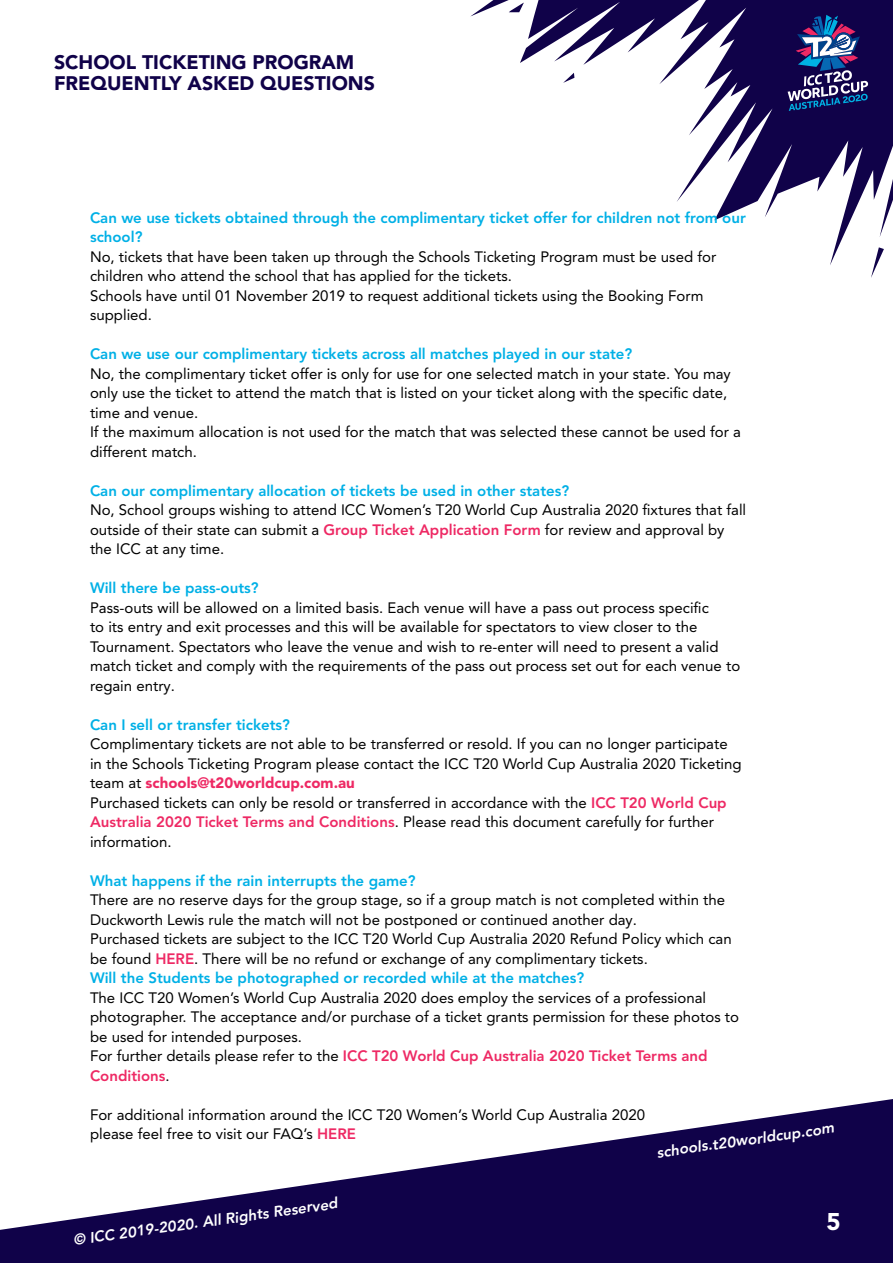
<style>
.page{position:relative;width:893px;height:1263px;background:#fff}
.page>*{position:absolute;margin:0;border:0;box-sizing:border-box;transform-origin:0 0}
.t1{font:900 24px "Avenir LT Pro";color:#fff}
.t2{font:900 19.5px/21px "Avenir LT Pro";color:#100249}
.t3{font:15px/19.5px "Avenir LT Pro";color:#000}
.t4{font:800 15px/19.5px "Avenir LT Pro";color:#00b0e6}
.t5{font:800 15px "Avenir LT Pro";color:#fff}
.s1{font-weight:800;color:#ee2964}
.s2{font-weight:900;color:#ee2964}
.s3{font-weight:800;color:#00b0e6}
</style>
<div class="page">
<svg style="left:0;top:1099px;width:893px;height:164px;fill:#100249"></svg>
<svg style="left:470px;top:0;width:423px;height:265px"></svg>
<svg style="left:509px;top:3px;width:15px;height:9px"></svg>
<svg style="left:563px;top:73px;width:11px;height:10px"></svg>
<svg style="left:879px;top:169px;width:14px;height:70px"></svg>
<svg style="left:871px;top:247px;width:13px;height:31px"></svg>
<svg style="left:788px;top:15px;width:80px;height:96px;background:#3b3f79"></svg>
<h2 class="t2" style="left:54px;top:51px;width:323px">SCHOOL TICKETING PROGRAM<br>FREQUENTLY ASKED QUESTIONS</h2>
<p class="t4" style="left:90px;top:208px;width:657px">Can we use tickets obtained through the complimentary ticket offer for children not from our school?</p>
<p class="t3" style="left:90px;top:247px;width:628px">No, tickets that have been taken up through the Schools Ticketing Program must be used for children who attend the school that has applied for the tickets.<br>Schools have until 01 November 2019 to request additional tickets using the Booking Form supplied.</p>
<p class="t4" style="left:90px;top:344px;width:544px">Can we use our complimentary tickets across all matches played in our state?</p>
<p class="t3" style="left:90px;top:364px;width:652px">No, the complimentary ticket offer is only for use for one selected match in your state. You may only use the ticket to attend the match that is listed on your ticket along with the specific date, time and venue.<br>If the maximum allocation is not used for the match that was selected these cannot be used for a different match.</p>
<p class="t4" style="left:90px;top:481px;width:481px">Can our complimentary allocation of tickets be used in other states?</p>
<p class="t3" style="left:90px;top:500px;width:658px">No, School groups wishing to attend ICC Women’s T20 World Cup Australia 2020 fixtures that fall outside of their state can submit a <span class="s1">Group Ticket Application Form</span> for review and approval by the ICC at any time.</p>
<p class="t4" style="left:90px;top:578px;width:170px">Will there be pass-outs?</p>
<p class="t3" style="left:90px;top:598px;width:652px">Pass-outs will be allowed on a limited basis. Each venue will have a pass out process specific<br>to its entry and exit processes and this will be available for spectators to view closer to the Tournament. Spectators who leave the venue and wish to re-enter will need to present a valid match ticket and comply with the requirements of the pass out process set out for each venue to regain entry.</p>
<p class="t4" style="left:90px;top:715px;width:202px">Can I sell or transfer tickets?</p>
<p class="t3" style="left:90px;top:734px;width:653px">Complimentary tickets are not able to be transferred or resold. If you can no longer participate in the Schools Ticketing Program please contact the ICC T20 World Cup Australia 2020 Ticketing team at <span class="s2">schools@t20worldcup.com.au<br></span>Purchased tickets can only be resold or transferred in accordance with the <span class="s1">ICC T20 World Cup Australia 2020 Ticket Terms and Conditions</span>. Please read this document carefully for further information.</p>
<p class="t4" style="left:90px;top:871px;width:327px">What happens if the rain interrupts the game?</p>
<p class="t3" style="left:90px;top:890px;width:643px">There are no reserve days for the group stage, so if a group match is not completed within the Duckworth Lewis rule the match will not be postponed or continued another day.<br>Purchased tickets are subject to the ICC T20 World Cup Australia 2020 Refund Policy which can be found <span class="s1">HERE</span>. There will be no refund or exchange of any complimentary tickets.<br><span class="s3">Will the Students be photographed or recorded while at the matches?</span></p>
<p class="t3" style="left:90px;top:988px;width:651px">The ICC T20 Women’s World Cup Australia 2020 does employ the services of a professional photographer. The acceptance and/or purchase of a ticket grants permission for these photos to be used for intended purposes.<br>For further details please refer to the <span class="s1">ICC T20 World Cup Australia 2020 Ticket Terms and Conditions</span>.</p>
<p class="t3" style="left:90px;top:1105px;width:556px">For additional information around the ICC T20 Women’s World Cup Australia 2020 please feel free to visit our FAQ’s <span class="s1">HERE</span></p>
<p class="t5" style="left:656px;top:1143px;width:180px;rotate:-8deg">schools.t20worldcup.com</p>
<p class="t5" style="left:72px;top:1231px;width:268px;rotate:-8deg">© ICC 2019-2020. All Rights Reserved</p>
<h1 class="t1" style="left:826px;top:1207px;width:16px">5</h1>
</div>
